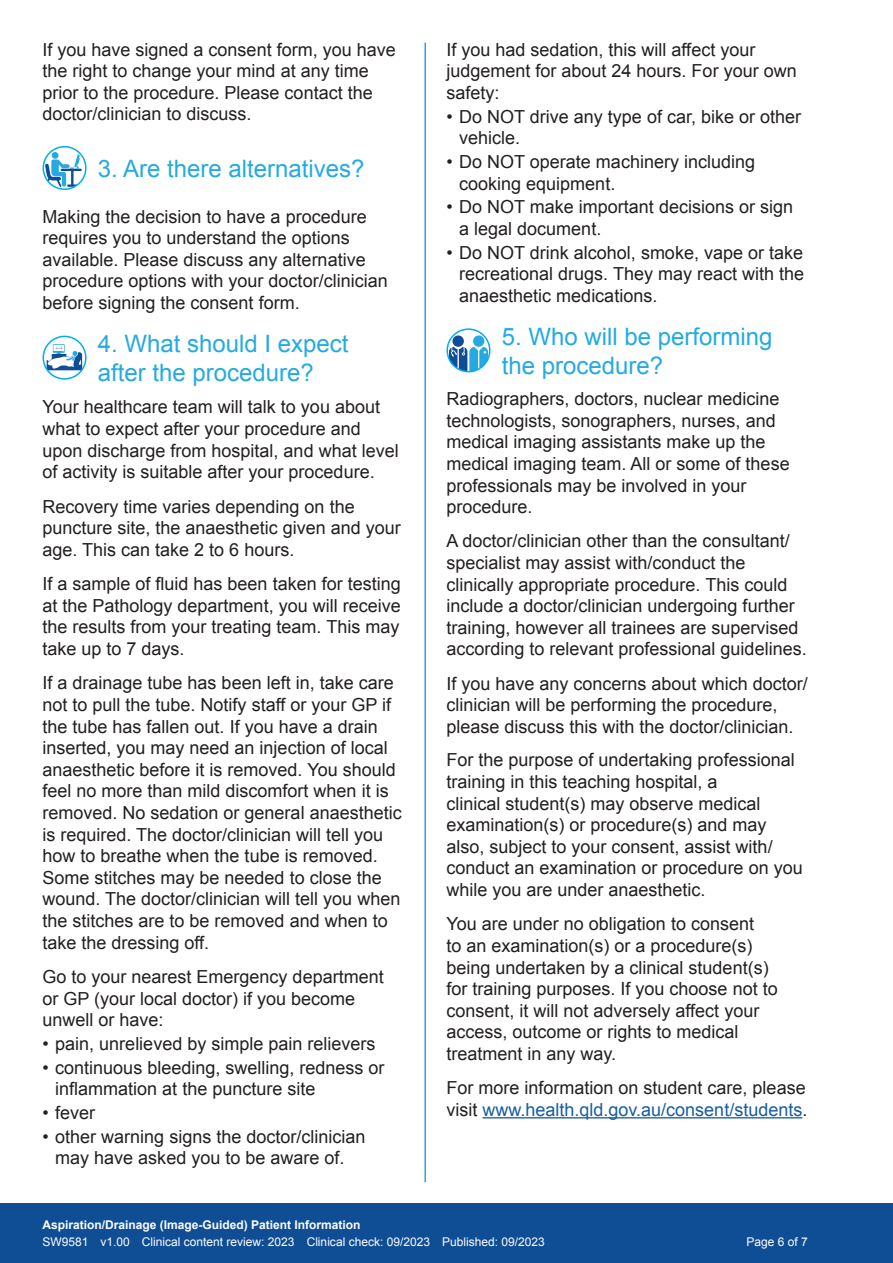
<style>
.page{position:relative;width:893px;height:1263px;background:#fff}
.page>*{position:absolute;margin:0;border:0;box-sizing:border-box;transform-origin:0 0}
.t1{font:24px/28.8px "Arial";color:#24aae1}
.t2{font:18px/21.6px "Arial";color:#231f20}
.t3{font:12px "Arial";color:#fff}
.t4{font:700 12px "Arial";color:#fff}
.s1{color:#175d9e}
</style>
<div class="page">
<hr style="left:892px;top:1178px;width:1px;height:85px;background:#0f4d95">
<div style="left:0;top:1203px;width:893px;height:60px;background:#0f4d95"></div>
<hr style="left:424px;top:43px;width:2px;height:1139px;background:#24aae1">
<hr style="left:482px;top:1117px;width:320px;height:1px;background:#175d9e">
<svg style="left:447px;top:329px;width:43px;height:43px"></svg>
<svg style="left:449px;top:350px;width:26px;height:22px"></svg>
<div style="left:446px;top:328px;width:44px;height:44px;border:2px solid #00aeef;border-radius:50%"></div>
<svg style="left:43px;top:147px;width:43px;height:42px"></svg>
<svg style="left:44px;top:152px;width:38px;height:35px"></svg>
<div style="left:43px;top:146px;width:44px;height:44px;border:2px solid #00aeef;border-radius:50%"></div>
<svg style="left:43px;top:336px;width:43px;height:43px"></svg>
<svg style="left:46px;top:344px;width:37px;height:32px"></svg>
<div style="left:43px;top:336px;width:44px;height:44px;border:2px solid #00aeef;border-radius:50%"></div>
<p class="t2" style="left:43px;top:39px;width:355px">If you have signed a consent form, you have the right to change your mind at any time prior to the procedure. Please contact the doctor/clinician to discuss.</p>
<h1 class="t1" style="left:98px;top:154px;width:268px">3. Are there alternatives?</h1>
<p class="t2" style="left:43px;top:206px;width:347px">Making the decision to have a procedure requires you to understand the options available. Please discuss any alternative procedure options with your doctor/clinician before signing the consent form.</p>
<h1 class="t1" style="left:98px;top:329px;width:252px">4. What should I expect after the procedure?</h1>
<p class="t2" style="left:43px;top:396px;width:358px">Your healthcare team will talk to you about what to expect after your procedure and upon discharge from hospital, and what level of activity is suitable after your procedure.</p>
<p class="t2" style="left:43px;top:496px;width:360px">Recovery time varies depending on the puncture site, the anaesthetic given and your age. This can take 2 to 6 hours.</p>
<p class="t2" style="left:43px;top:573px;width:360px;text-align:justify">If a sample of fluid has been taken for testing at the Pathology department, you will receive the results from your treating team. This may take up to 7 days.</p>
<p class="t2" style="left:43px;top:672px;width:361px">If a drainage tube has been left in, take care not to pull the tube. Notify staff or your GP if the tube has fallen out. If you have a drain inserted, you may need an injection of local anaesthetic before it is removed. You should feel no more than mild discomfort when it is removed. No sedation or general anaesthetic is required. The doctor/clinician will tell you how to breathe when the tube is removed.<br>Some stitches may be needed to close the wound. The doctor/clinician will tell you when the stitches are to be removed and when to take the dressing off.</p>
<p class="t2" style="left:43px;top:966px;width:343px">Go to your nearest Emergency department or GP (your local doctor) if you become unwell or have:</p>
<p class="t2" style="left:43px;top:1033px;width:334px">• pain, unrelieved by simple pain relievers</p>
<p class="t2" style="left:55px;top:1057px;width:331px;text-indent:-13px">• continuous bleeding, swelling, redness or inflammation at the puncture site</p>
<p class="t2" style="left:43px;top:1102px;width:54px">• fever</p>
<p class="t2" style="left:43px;top:1126px;width:324px;text-align:center">• other warning signs the doctor/clinician may have asked you to be aware of.</p>
<p class="t2" style="left:446px;top:39px;width:352px">If you had sedation, this will affect your judgement for about 24 hours. For your own safety:</p>
<p class="t2" style="left:459px;top:106px;width:343px;text-indent:-13px">• Do NOT drive any type of car, bike or other vehicle.</p>
<p class="t2" style="left:459px;top:151px;width:297px;text-indent:-13px">• Do NOT operate machinery including cooking equipment.</p>
<p class="t2" style="left:459px;top:196px;width:335px;text-indent:-13px">• Do NOT make important decisions or sign a legal document.</p>
<p class="t2" style="left:459px;top:242px;width:346px;text-align:justify;text-indent:-13px">• Do NOT drink alcohol, smoke, vape or take recreational drugs. They may react with the anaesthetic medications.</p>
<h1 class="t1" style="left:502px;top:322px;width:272px">5. Who will be performing the procedure?</h1>
<p class="t2" style="left:446px;top:388px;width:345px">Radiographers, doctors, nuclear medicine technologists, sonographers, nurses, and medical imaging assistants make up the medical imaging team. All or some of these professionals may be involved in your procedure.</p>
<p class="t2" style="left:446px;top:530px;width:362px">A doctor/clinician other than the consultant/ specialist may assist with/conduct the clinically appropriate procedure. This could include a doctor/clinician undergoing further training, however all trainees are supervised according to relevant professional guidelines.</p>
<p class="t2" style="left:446px;top:673px;width:363px">If you have any concerns about which doctor/ clinician will be performing the procedure, please discuss this with the doctor/clinician.</p>
<p class="t2" style="left:446px;top:749px;width:358px">For the purpose of undertaking professional training in this teaching hospital, a<br>clinical student(s) may observe medical examination(s) or procedure(s) and may also, subject to your consent, assist with/ conduct an examination or procedure on you while you are under anaesthetic.</p>
<p class="t2" style="left:446px;top:913px;width:333px">You are under no obligation to consent<br>to an examination(s) or a procedure(s) being undertaken by a clinical student(s) for training purposes. If you choose not to consent, it will not adversely affect your access, outcome or rights to medical treatment in any way.</p>
<p class="t2" style="left:446px;top:1077px;width:362px">For more information on student care, please visit <span class="s1">www.health.qld.gov.au/consent/students</span>.</p>
<p class="t4" style="left:43px;top:1217px;width:320px">Aspiration/Drainage (Image-Guided) Patient Information</p>
<p class="t3" style="left:43px;top:1234px;width:504px">SW9581 v1.00 Clinical content review: 2023 Clinical check: 09/2023 Published: 09/2023</p>
<p class="t3" style="left:746px;top:1234px;width:63px">Page 6 of 7</p>
</div>
